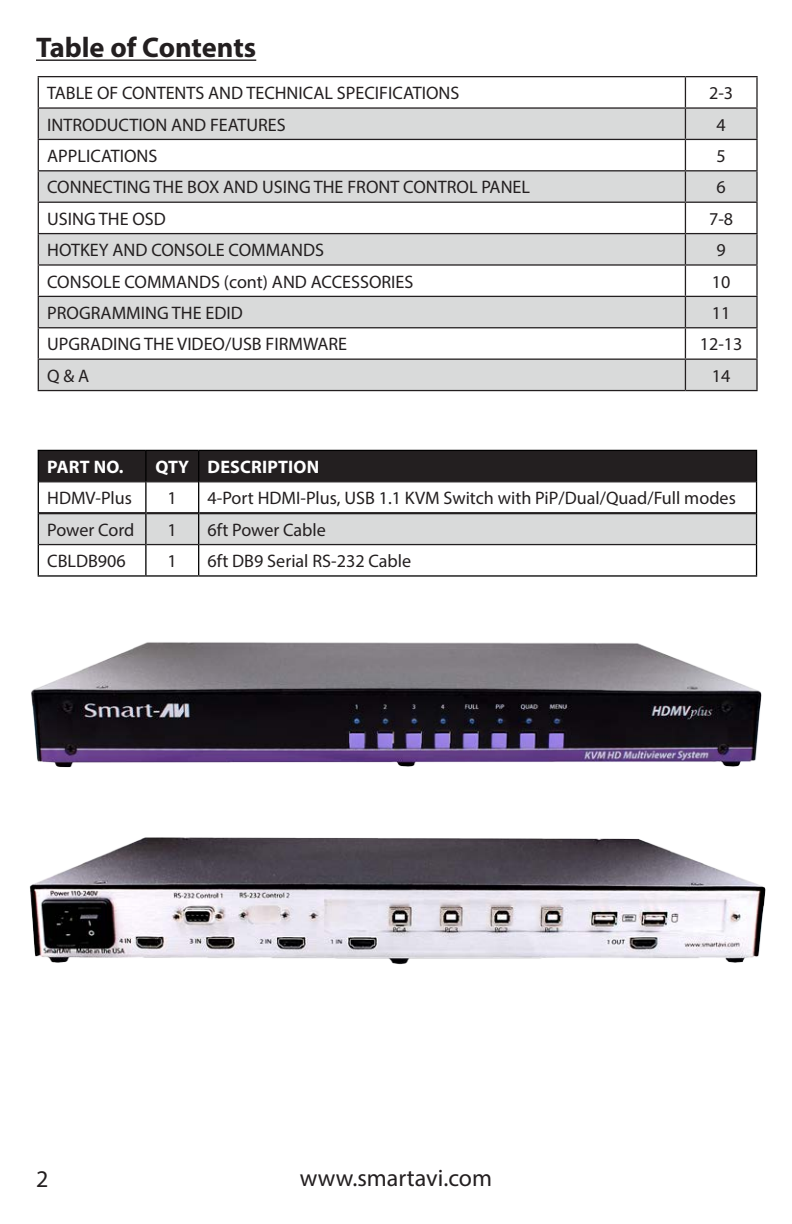
<style>
.page{position:relative;width:792px;height:1224px;background:#fff}
.page>*{position:absolute;margin:0;border:0;box-sizing:border-box;transform-origin:0 0}
.t1{font:700 28.4px "Myriad Pro";color:#231f20}
.t2{font:24px "Myriad Pro";color:#231f20}
.t3{font:18.2px "Myriad Pro";color:#231f20}
.t4{font:700 18.2px "Myriad Pro";letter-spacing:.01em;color:#fff}
</style>
<div class="page">
<div style="left:39px;top:451px;width:717px;height:30px;background:#231f20"></div>
<svg style="left:39px;top:482px;width:717px;height:93px"></svg>
<div style="left:39px;top:514px;width:717px;height:30px;background:#d9dada"></div>
<hr style="left:39px;top:512px;width:106px;height:2px;background:#231f20">
<hr style="left:147px;top:512px;width:51px;height:2px;background:#231f20">
<hr style="left:199px;top:512px;width:557px;height:2px;background:#231f20">
<hr style="left:39px;top:544px;width:106px;height:1px;background:#231f20">
<hr style="left:147px;top:544px;width:51px;height:1px;background:#231f20">
<hr style="left:199px;top:544px;width:557px;height:1px;background:#231f20">
<hr style="left:39px;top:481px;width:106px;height:1px;background:#231f20">
<hr style="left:147px;top:481px;width:51px;height:1px;background:#231f20">
<hr style="left:199px;top:481px;width:557px;height:1px;background:#231f20">
<hr style="left:38px;top:450px;width:108px;height:1px;background:#000">
<hr style="left:38px;top:451px;width:1px;height:31px;background:#000">
<hr style="left:146px;top:450px;width:53px;height:1px;background:#000">
<hr style="left:145px;top:451px;width:2px;height:31px;background:#000">
<hr style="left:199px;top:450px;width:558px;height:1px;background:#000">
<hr style="left:198px;top:451px;width:1px;height:31px;background:#000">
<hr style="left:756px;top:451px;width:1px;height:31px;background:#000">
<hr style="left:38px;top:482px;width:1px;height:31px;background:#000">
<hr style="left:145px;top:482px;width:2px;height:31px;background:#000">
<hr style="left:198px;top:482px;width:1px;height:31px;background:#000">
<hr style="left:756px;top:482px;width:1px;height:31px;background:#000">
<hr style="left:38px;top:513px;width:1px;height:32px;background:#000">
<hr style="left:145px;top:513px;width:2px;height:32px;background:#000">
<hr style="left:198px;top:513px;width:1px;height:32px;background:#000">
<hr style="left:756px;top:513px;width:1px;height:32px;background:#000">
<hr style="left:38px;top:545px;width:1px;height:30px;background:#000">
<hr style="left:145px;top:545px;width:2px;height:30px;background:#000">
<hr style="left:198px;top:545px;width:1px;height:30px;background:#000">
<hr style="left:756px;top:545px;width:1px;height:30px;background:#000">
<hr style="left:38px;top:575px;width:108px;height:2px;background:#000">
<hr style="left:146px;top:575px;width:53px;height:2px;background:#000">
<hr style="left:199px;top:575px;width:558px;height:2px;background:#000">
<hr style="left:36px;top:59px;width:220px;height:2px;background:#231f20">
<svg style="left:39px;top:109px;width:717px;height:281px;fill:#d9dada"></svg>
<hr style="left:38px;top:76px;width:647px;height:1px;background:#231f20">
<hr style="left:38px;top:77px;width:1px;height:30px;background:#231f20">
<hr style="left:685px;top:76px;width:73px;height:1px;background:#231f20">
<hr style="left:685px;top:77px;width:1px;height:30px;background:#231f20">
<hr style="left:756px;top:77px;width:2px;height:30px;background:#231f20">
<hr style="left:38px;top:107px;width:647px;height:2px;background:#231f20">
<hr style="left:38px;top:109px;width:1px;height:30px;background:#231f20">
<hr style="left:685px;top:107px;width:73px;height:2px;background:#231f20">
<hr style="left:685px;top:109px;width:1px;height:30px;background:#231f20">
<hr style="left:756px;top:109px;width:2px;height:30px;background:#231f20">
<hr style="left:38px;top:139px;width:647px;height:1px;background:#231f20">
<hr style="left:38px;top:140px;width:1px;height:30px;background:#231f20">
<hr style="left:685px;top:139px;width:73px;height:1px;background:#231f20">
<hr style="left:685px;top:140px;width:1px;height:30px;background:#231f20">
<hr style="left:756px;top:140px;width:2px;height:30px;background:#231f20">
<hr style="left:38px;top:170px;width:647px;height:1px;background:#231f20">
<hr style="left:38px;top:171px;width:1px;height:31px;background:#231f20">
<hr style="left:685px;top:170px;width:73px;height:1px;background:#231f20">
<hr style="left:685px;top:171px;width:1px;height:31px;background:#231f20">
<hr style="left:756px;top:171px;width:2px;height:31px;background:#231f20">
<hr style="left:38px;top:202px;width:647px;height:1px;background:#231f20">
<hr style="left:38px;top:203px;width:1px;height:30px;background:#231f20">
<hr style="left:685px;top:202px;width:73px;height:1px;background:#231f20">
<hr style="left:685px;top:203px;width:1px;height:30px;background:#231f20">
<hr style="left:756px;top:203px;width:2px;height:30px;background:#231f20">
<hr style="left:38px;top:233px;width:647px;height:1px;background:#231f20">
<hr style="left:38px;top:234px;width:1px;height:30px;background:#231f20">
<hr style="left:685px;top:233px;width:73px;height:1px;background:#231f20">
<hr style="left:685px;top:234px;width:1px;height:30px;background:#231f20">
<hr style="left:756px;top:234px;width:2px;height:30px;background:#231f20">
<hr style="left:38px;top:264px;width:647px;height:2px;background:#231f20">
<hr style="left:38px;top:266px;width:1px;height:30px;background:#231f20">
<hr style="left:685px;top:264px;width:73px;height:2px;background:#231f20">
<hr style="left:685px;top:266px;width:1px;height:30px;background:#231f20">
<hr style="left:756px;top:266px;width:2px;height:30px;background:#231f20">
<hr style="left:38px;top:296px;width:647px;height:1px;background:#231f20">
<hr style="left:38px;top:297px;width:1px;height:30px;background:#231f20">
<hr style="left:685px;top:296px;width:73px;height:1px;background:#231f20">
<hr style="left:685px;top:297px;width:1px;height:30px;background:#231f20">
<hr style="left:756px;top:297px;width:2px;height:30px;background:#231f20">
<hr style="left:38px;top:360px;width:1px;height:30px;background:#231f20">
<hr style="left:685px;top:360px;width:1px;height:30px;background:#231f20">
<hr style="left:756px;top:360px;width:2px;height:30px;background:#231f20">
<hr style="left:38px;top:327px;width:647px;height:1px;background:#231f20">
<hr style="left:38px;top:328px;width:1px;height:31px;background:#231f20">
<hr style="left:38px;top:359px;width:647px;height:1px;background:#231f20">
<hr style="left:685px;top:327px;width:73px;height:1px;background:#231f20">
<hr style="left:685px;top:328px;width:1px;height:31px;background:#231f20">
<hr style="left:756px;top:328px;width:2px;height:31px;background:#231f20">
<hr style="left:685px;top:359px;width:73px;height:1px;background:#231f20">
<hr style="left:38px;top:390px;width:647px;height:1px;background:#231f20">
<hr style="left:685px;top:390px;width:73px;height:1px;background:#231f20">
<img style="left:31px;top:642px;width:731px;height:126px">
<img style="left:29px;top:837px;width:737px;height:128px">
<h1 class="t1" style="left:36px;top:29px;width:222px">Table of Contents</h1>
<p class="t3" style="left:47px;top:82px;width:414px">TABLE OF CONTENTS AND TECHNICAL SPECIFICATIONS</p>
<p class="t3" style="left:709px;top:82px;width:26px">2-3</p>
<p class="t3" style="left:47px;top:113px;width:240px">INTRODUCTION AND FEATURES</p>
<p class="t3" style="left:717px;top:113px;width:11px">4</p>
<p class="t3" style="left:47px;top:145px;width:112px">APPLICATIONS</p>
<p class="t3" style="left:717px;top:145px;width:11px">5</p>
<p class="t3" style="left:47px;top:176px;width:484px">CONNECTING THE BOX AND USING THE FRONT CONTROL PANEL</p>
<p class="t3" style="left:717px;top:176px;width:11px">6</p>
<p class="t3" style="left:47px;top:207px;width:120px">USING THE OSD</p>
<p class="t3" style="left:709px;top:207px;width:26px">7-8</p>
<p class="t3" style="left:47px;top:239px;width:279px">HOTKEY AND CONSOLE COMMANDS</p>
<p class="t3" style="left:717px;top:239px;width:11px">9</p>
<p class="t3" style="left:47px;top:270px;width:368px">CONSOLE COMMANDS (cont) AND ACCESSORIES</p>
<p class="t3" style="left:712px;top:270px;width:20px">10</p>
<p class="t3" style="left:47px;top:302px;width:197px">PROGRAMMING THE EDID</p>
<p class="t3" style="left:712px;top:302px;width:20px">11</p>
<p class="t3" style="left:47px;top:333px;width:301px">UPGRADING THE VIDEO/USB FIRMWARE</p>
<p class="t3" style="left:700px;top:333px;width:44px">12-13</p>
<p class="t3" style="left:47px;top:364px;width:44px">Q &amp; A</p>
<p class="t3" style="left:712px;top:364px;width:20px">14</p>
<p class="t4" style="left:47px;top:455px;width:78px">PART NO.</p>
<p class="t4" style="left:155px;top:455px;width:165px">QTY DESCRIPTION</p>
<p class="t3" style="left:47px;top:487px;width:86px">HDMV-Plus</p>
<p class="t3" style="left:168px;top:487px;width:11px">1</p>
<p class="t3" style="left:208px;top:487px;width:530px">4-Port HDMI-Plus, USB 1.1 KVM Switch with PiP/Dual/Quad/Full modes</p>
<p class="t3" style="left:47px;top:518px;width:89px">Power Cord</p>
<p class="t3" style="left:168px;top:518px;width:11px">1</p>
<p class="t3" style="left:208px;top:518px;width:120px">6ft Power Cable</p>
<p class="t3" style="left:47px;top:550px;width:80px">CBLDB906</p>
<p class="t3" style="left:168px;top:550px;width:11px">1</p>
<p class="t3" style="left:208px;top:550px;width:205px">6ft DB9 Serial RS-232 Cable</p>
<h2 class="t2" style="left:36px;top:1164px;width:14px">2</h2>
<h2 class="t2" style="left:300px;top:1164px;width:194px">www.smartavi.com</h2>
</div>
